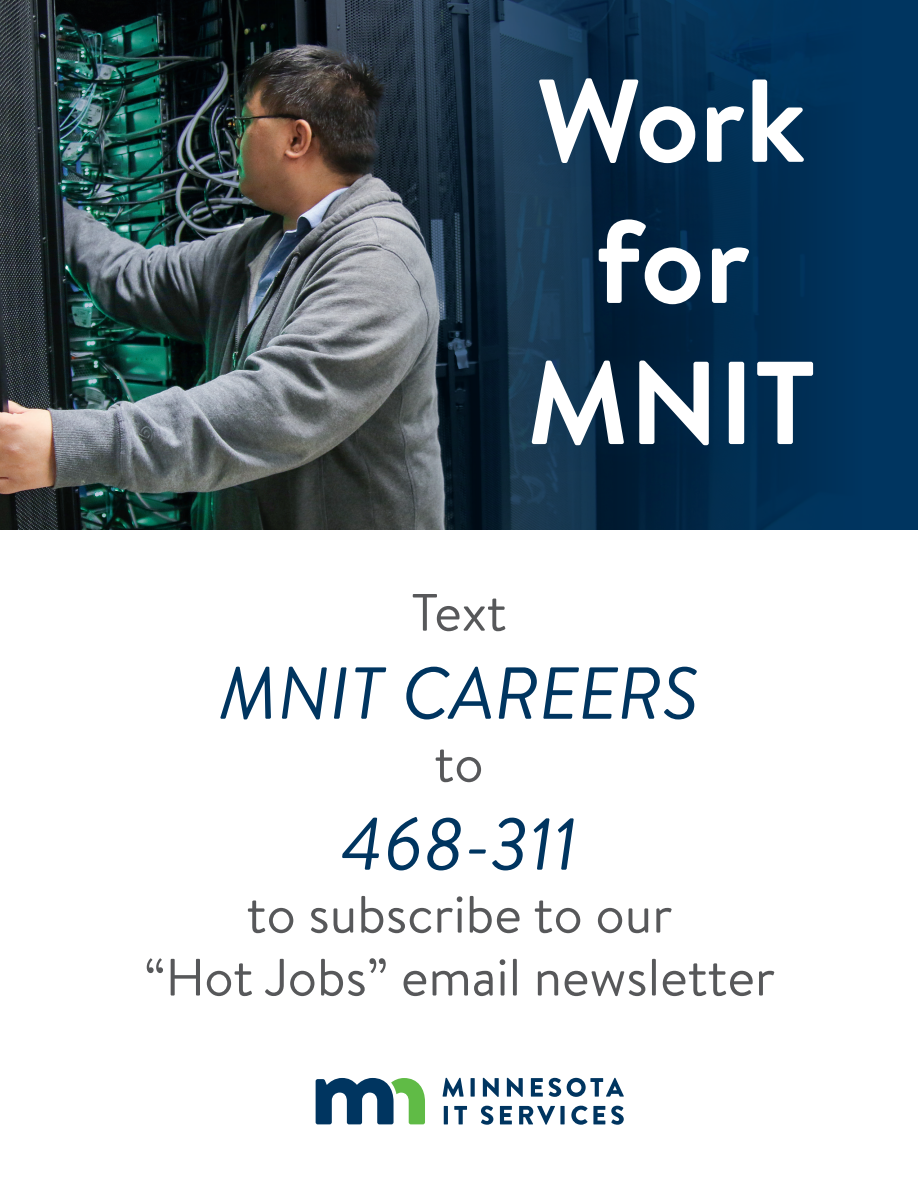
<style>
.page{position:relative;width:918px;height:1188px;background:#fff}
.page>*{position:absolute;margin:0;border:0;box-sizing:border-box;transform-origin:0 0}
.t1{font:700 117.6px/141.1px "Brandon Text";color:#fff;text-align:center}
.t2{font:italic 73.35px "Brandon Text";color:#003560}
.t3{font:52.35px/62.8px "Brandon Text";color:#57585a;text-align:center}
</style>
<div class="page">
<img style="left:0;top:0;width:342px;height:529px">
<svg style="left:342px;top:0;width:576px;height:529px;background:#223e55"></svg>
<div style="left:499px;top:46px;width:347px;height:432px;background:#003560;opacity:.35"></div>
<svg style="left:316px;top:1078px;width:109px;height:46px"></svg>
<svg style="left:443px;top:1078px;width:21px;height:19px"></svg>
<svg style="left:471px;top:1078px;width:4px;height:19px"></svg>
<svg style="left:483px;top:1078px;width:16px;height:19px"></svg>
<svg style="left:507px;top:1078px;width:16px;height:19px"></svg>
<svg style="left:531px;top:1078px;width:12px;height:19px"></svg>
<svg style="left:549px;top:1078px;width:12px;height:19px"></svg>
<svg style="left:567px;top:1078px;width:57px;height:19px"></svg>
<svg style="left:444px;top:1106px;width:4px;height:18px"></svg>
<svg style="left:454px;top:1106px;width:13px;height:18px"></svg>
<svg style="left:481px;top:1106px;width:12px;height:19px"></svg>
<svg style="left:500px;top:1106px;width:12px;height:18px"></svg>
<svg style="left:519px;top:1106px;width:36px;height:19px"></svg>
<div style="left:560px;top:1106px;width:5px;height:18px;background:#003560"></div>
<svg style="left:571px;top:1106px;width:34px;height:19px"></svg>
<svg style="left:611px;top:1106px;width:13px;height:19px"></svg>
<h1 class="t1" style="left:526px;top:48px;width:291px">Work for<br>MNIT</h1>
<p class="t3" style="left:411px;top:579px;width:97px">Text</p>
<h2 class="t2" style="left:219px;top:643px;width:481px">MNIT CAREERS</h2>
<p class="t3" style="left:434px;top:730px;width:51px">to</p>
<h2 class="t2" style="left:341px;top:794px;width:238px">468-311</h2>
<p class="t3" style="left:144px;top:881px;width:633px">to subscribe to our<br>“Hot Jobs” email newsletter</p>
</div>
